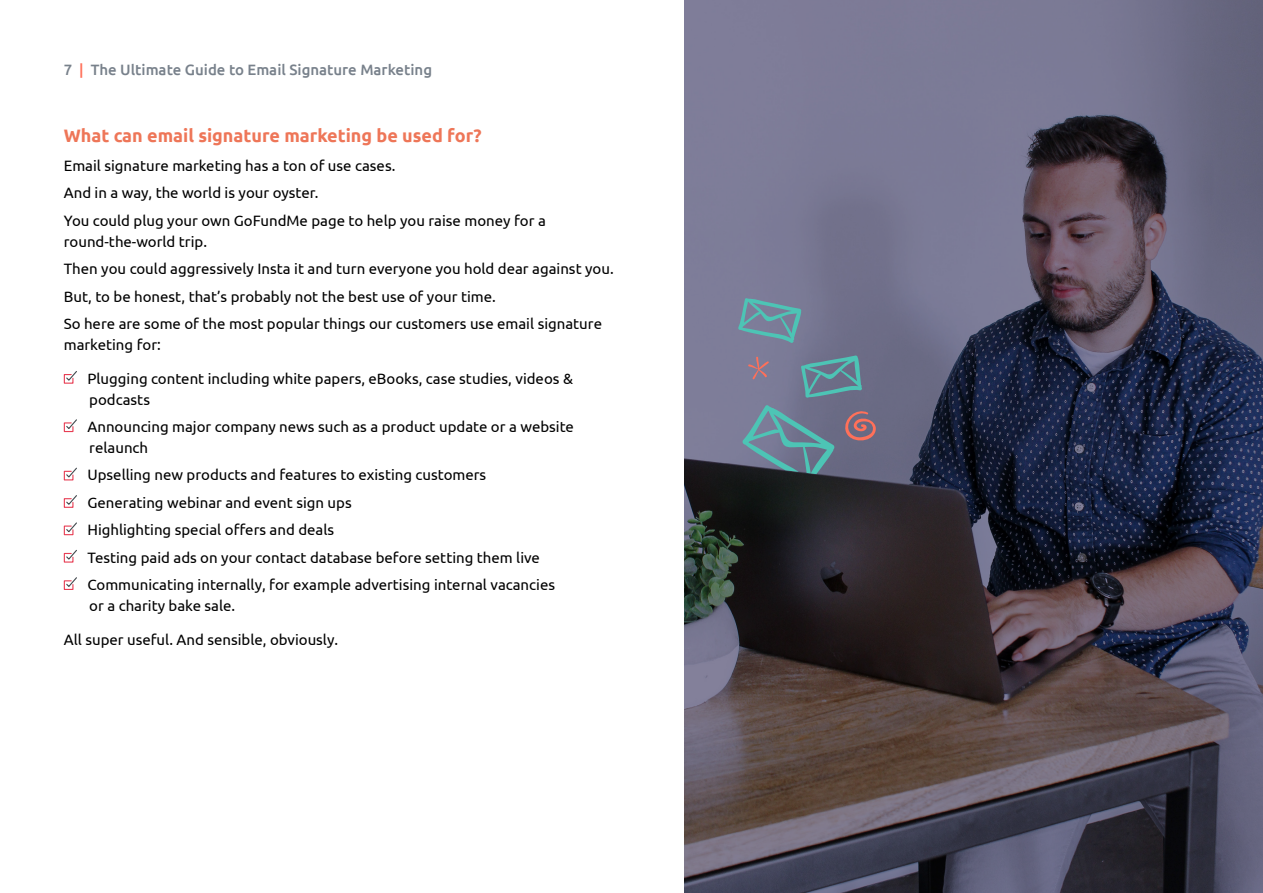
<style>
.page{position:relative;width:1263px;height:893px;background:#fff}
.page>*{position:absolute;margin:0;border:0;box-sizing:border-box;transform-origin:0 0}
.t1{font:700 18px "Ubuntu";color:#ee7658}
.t2{font:15px/27.3px "Ubuntu";color:#000}
.t3{font:500 15px "Ubuntu";color:#78818b}
.s1{color:#ff7059}
</style>
<div class="page">
<svg style="left:63px;top:371px;width:14px;height:13px"></svg>
<svg style="left:63px;top:419px;width:14px;height:14px"></svg>
<svg style="left:63px;top:467px;width:14px;height:14px"></svg>
<svg style="left:63px;top:495px;width:14px;height:13px"></svg>
<svg style="left:63px;top:522px;width:14px;height:14px"></svg>
<svg style="left:63px;top:549px;width:14px;height:14px"></svg>
<svg style="left:63px;top:577px;width:14px;height:13px"></svg>
<svg style="left:685px;top:0;width:578px;height:893px;background:#524f61"></svg>
<svg style="left:741px;top:405px;width:94px;height:69px;background:#658292"></svg>
<svg style="left:801px;top:355px;width:62px;height:43px;background:#628a96"></svg>
<svg style="left:738px;top:298px;width:63px;height:46px;background:#6d91a0"></svg>
<svg style="left:748px;top:356px;width:21px;height:24px"></svg>
<svg style="left:843px;top:407px;width:35px;height:37px"></svg>
<p class="t3" style="left:64px;top:61px;width:370px">7 <span class="s1">|</span> The Ultimate Guide to Email Signature Marketing</p>
<p class="t1" style="left:64px;top:124px;width:419px">What can email signature marketing be used for?</p>
<p class="t2" style="left:64px;top:152px;width:484px">Email signature marketing has a ton of use cases.<br>And in a way, the world is your oyster.<br>You could plug your own GoFundMe page to help you raise money for a</p>
<p class="t2" style="left:64px;top:227px;width:551px">round-the-world trip.<br>Then you could aggressively Insta it and turn everyone you hold dear against you.<br>But, to be honest, that’s probably not the best use of your time.<br>So here are some of the most popular things our customers use email signature</p>
<p class="t2" style="left:64px;top:330px;width:99px">marketing for:</p>
<p class="t2" style="left:87px;top:367px;width:487px;line-height:21px">Plugging content including white papers, eBooks, case studies, videos &amp; podcasts</p>
<p class="t2" style="left:87px;top:416px;width:488px;line-height:21px">Announcing major company news such as a product update or a website relaunch</p>
<p class="t2" style="left:87px;top:461px;width:469px">Upselling new products and features to existing customers Generating webinar and event sign ups<br>Highlighting special offers and deals<br>Testing paid ads on your contact database before setting them live Communicating internally, for example advertising internal vacancies</p>
<p class="t2" style="left:89px;top:591px;width:147px">or a charity bake sale.</p>
<p class="t2" style="left:64px;top:625px;width:276px">All super useful. And sensible, obviously.</p>
</div>
